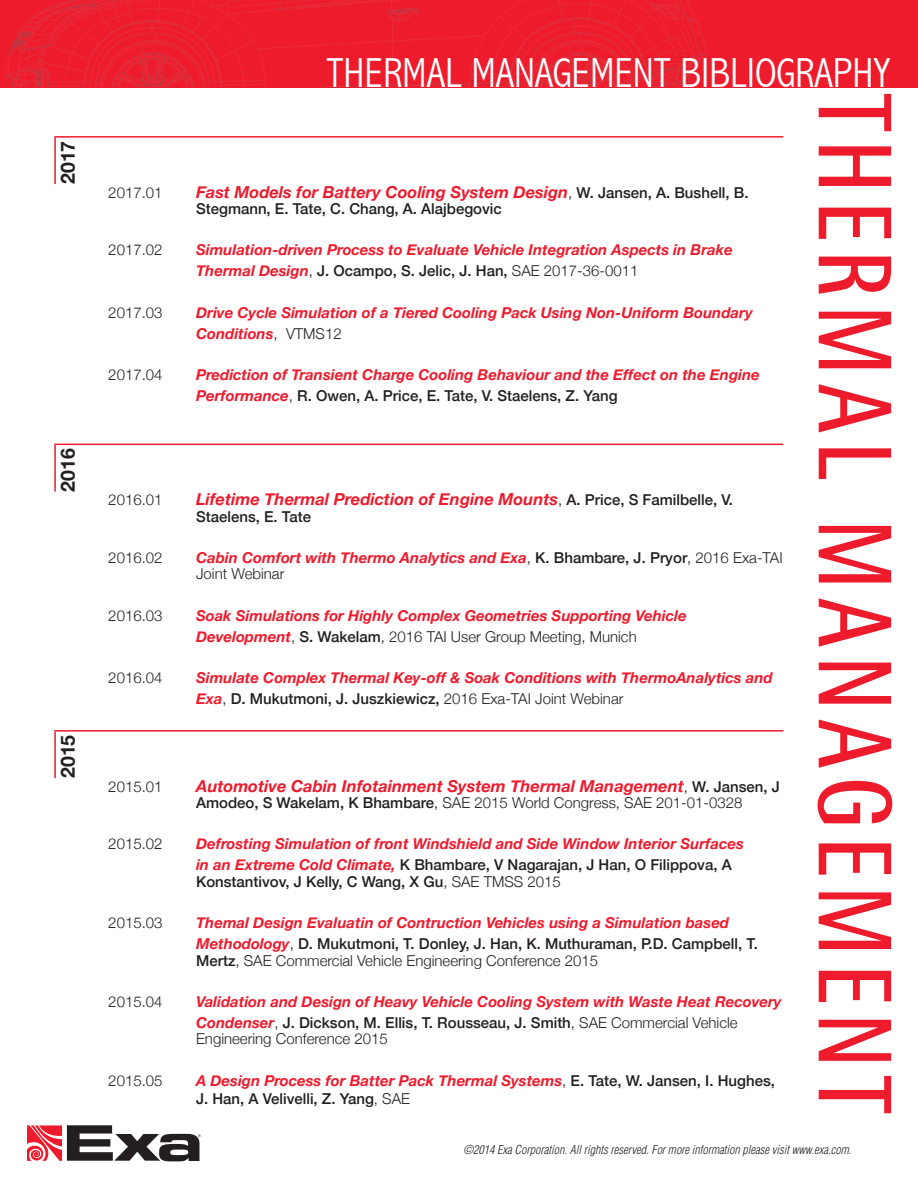
<style>
.page{position:relative;width:918px;height:1188px;background:#fff}
.page>*{position:absolute;margin:0;border:0;box-sizing:border-box;transform-origin:0 0}
.t1{font:700 105px "Rotis Semi Sans";letter-spacing:.1em;color:#ee1b2d;scale:.8 1}
.t2{font:300 condensed 42px "Abadi";color:#fff}
.t3{font:700 19.5px "Helvetica Neue";color:#231f20}
.hanging_indent{font:italic 700 16.5px "Helvetica Neue";color:#ee1b2d}
.hanging_indent-2{font:italic 700 15px/21px "Helvetica Neue";color:#ee1b2d}
.hanging_indent-3{font:300 15px "Helvetica Neue";color:#231f20}
.hanging_indent-4{font:500 15px/18px "Helvetica Neue";color:#231f20}
.t4{font:italic 300 condensed 12px "Helvetica";color:#231f20}
.s1{font-weight:300;font-style:normal;font-size:15px;color:#231f20}
.s2{font-weight:500;font-style:normal;font-size:15px;color:#231f20}
.s3{font-weight:300;font-style:normal;color:#231f20}
.s4{font-weight:500;font-style:normal;color:#231f20}
.s5{font-weight:500}
.s6{font-weight:300}
.s7{font-weight:700;font-style:italic;color:#ee1b2d}
</style>
<div class="page">
<div style="left:0;top:0;width:918px;height:88px;background:#ee1b2c"></div>
<img style="left:5px;top:0;width:702px;height:86px">
<svg style="left:27px;top:1125px;width:174px;height:36px"></svg>
<hr style="left:54px;top:136px;width:729px;height:2px;background:#ee1b2d">
<hr style="left:54px;top:138px;width:2px;height:46px;background:#ee1b2d">
<hr style="left:54px;top:444px;width:729px;height:1px;background:#ee1b2d">
<hr style="left:54px;top:445px;width:2px;height:47px;background:#ee1b2d">
<hr style="left:54px;top:730px;width:729px;height:2px;background:#ee1b2d">
<hr style="left:54px;top:732px;width:2px;height:46px;background:#ee1b2d">
<p class="t3" style="left:53px;top:184px;width:45px;rotate:-90deg">2017</p>
<p class="t3" style="left:53px;top:492px;width:45px;rotate:-90deg">2016</p>
<p class="t3" style="left:53px;top:778px;width:45px;rotate:-90deg">2015</p>
<h2 class="t2" style="left:327px;top:48px;width:566px">THERMAL MANAGEMENT BIBLIOGRAPHY</h2>
<h1 class="t1" style="left:919px;top:94px;width:1276px;rotate:90deg">THERMAL MANAGEMENT</h1>
<p class="t4" style="left:464px;top:1142px;width:389px">©2014 Exa Corporation. All rights reserved. For more information please visit www.exa.com.</p>
<p class="hanging_indent-3" style="left:108px;top:180px;width:56px">2017.01</p>
<p class="hanging_indent" style="left:196px;top:179px;width:554px">Fast Models for Battery Cooling System Design<span class="s1">,</span> <span class="s2">W. Jansen, A. Bushell, B.</span></p>
<p class="hanging_indent-4" style="left:196px;top:199px;width:307px">Stegmann, E. Tate, C. Chang, A. Alajbegovic</p>
<p class="hanging_indent-3" style="left:108px;top:238px;width:56px">2017.02</p>
<p class="hanging_indent-2" style="left:196px;top:240px;width:538px">Simulation-driven Process to Evaluate Vehicle Integration Aspects in Brake<br>Thermal Design<span class="s3">,</span> <span class="s4">J. Ocampo, S. Jelic, J. Han,</span> <span class="s3">SAE 2017-36-0011</span></p>
<p class="hanging_indent-3" style="left:108px;top:300px;width:56px">2017.03</p>
<p class="hanging_indent-2" style="left:196px;top:302px;width:558px">Drive Cycle Simulation of a Tiered Cooling Pack Using Non-Uniform Boundary<br>Conditions<span class="s3">, VTMS12</span></p>
<p class="hanging_indent-3" style="left:108px;top:362px;width:56px">2017.04</p>
<p class="hanging_indent-2" style="left:196px;top:364px;width:565px">Prediction of Transient Charge Cooling Behaviour and the Effect on the Engine<br>Performance<span class="s3">,</span> <span class="s4">R. Owen, A. Price, E. Tate, V. Staelens, Z. Yang</span></p>
<p class="hanging_indent-3" style="left:108px;top:488px;width:56px">2016.01</p>
<p class="hanging_indent" style="left:196px;top:486px;width:538px">Lifetime Thermal Prediction of Engine Mounts<span class="s1">,</span> <span class="s2">A. Price, S Familbelle, V.</span></p>
<p class="hanging_indent-4" style="left:196px;top:507px;width:116px">Staelens, E. Tate</p>
<p class="hanging_indent-3" style="left:108px;top:545px;width:56px">2016.02</p>
<p class="hanging_indent-2" style="left:196px;top:550px;width:588px;line-height:16.5px">Cabin Comfort with Thermo Analytics and Exa<span class="s3">,</span> <span class="s4">K. Bhambare, J. Pryor</span><span class="s3">, 2016 Exa-TAI<br>Joint Webinar</span></p>
<p class="hanging_indent-3" style="left:108px;top:603px;width:56px">2016.03</p>
<p class="hanging_indent-2" style="left:196px;top:605px;width:492px">Soak Simulations for Highly Complex Geometries Supporting Vehicle<br>Development<span class="s3">,</span> <span class="s4">S. Wakelam</span><span class="s3">, 2016 TAI User Group Meeting, Munich</span></p>
<p class="hanging_indent-3" style="left:108px;top:665px;width:56px">2016.04</p>
<p class="hanging_indent-2" style="left:196px;top:667px;width:578px">Simulate Complex Thermal Key-off &amp; Soak Conditions with ThermoAnalytics and<br>Exa<span class="s3">,</span> <span class="s4">D. Mukutmoni, J. Juszkiewicz,</span> <span class="s3">2016 Exa-TAI Joint Webinar</span></p>
<p class="hanging_indent-3" style="left:108px;top:774px;width:56px">2015.01</p>
<p class="hanging_indent" style="left:196px;top:773px;width:585px">Automotive Cabin Infotainment System Thermal Management<span class="s1">,</span> <span class="s2">W. Jansen, J</span></p>
<p class="hanging_indent-3" style="left:196px;top:791px;width:548px"><span class="s5">Amodeo, S Wakelam, K Bhambare</span>, SAE 2015 World Congress, SAE 201-01-0328</p>
<p class="hanging_indent-3" style="left:108px;top:832px;width:56px">2015.02</p>
<p class="hanging_indent-2" style="left:196px;top:834px;width:549px">Defrosting Simulation of front Windshield and Side Window Interior Surfaces in an Extreme Cold Climate, <span class="s4">K Bhambare, V Nagarajan, J Han, O Filippova, A</span></p>
<p class="hanging_indent-4" style="left:196px;top:872px;width:366px">Konstantivov, J Kelly, C Wang, X Gu<span class="s6">, SAE TMSS 2015</span></p>
<p class="hanging_indent-3" style="left:108px;top:911px;width:56px">2015.03</p>
<p class="hanging_indent-2" style="left:196px;top:913px;width:563px">Themal Design Evaluatin of Contruction Vehicles using a Simulation based<br>Methodology<span class="s3">,</span> <span class="s4">D. Mukutmoni, T. Donley, J. Han, K. Muthuraman, P.D. Campbell, T.</span></p>
<p class="hanging_indent-3" style="left:196px;top:948px;width:404px"><span class="s5">Mertz</span>, SAE Commercial Vehicle Engineering Conference 2015</p>
<p class="hanging_indent-3" style="left:108px;top:989px;width:56px">2015.04</p>
<p class="hanging_indent-2" style="left:196px;top:991px;width:587px">Validation and Design of Heavy Vehicle Cooling System with Waste Heat Recovery<br>Condenser<span class="s3">,</span> <span class="s4">J. Dickson, M. Ellis, T. Rousseau, J. Smith</span><span class="s3">, SAE Commercial Vehicle</span></p>
<p class="hanging_indent-3" style="left:196px;top:1027px;width:193px">Engineering Conference 2015</p>
<p class="hanging_indent-3" style="left:108px;top:1068px;width:56px">2015.05</p>
<p class="hanging_indent-4" style="left:196px;top:1071px;width:580px"><span class="s7">A Design Process for Batter Pack Thermal Systems</span><span class="s6">,</span> E. Tate, W. Jansen, I. Hughes,<br>J. Han, A Velivelli, Z. Yang<span class="s6">, SAE</span></p>
</div>
